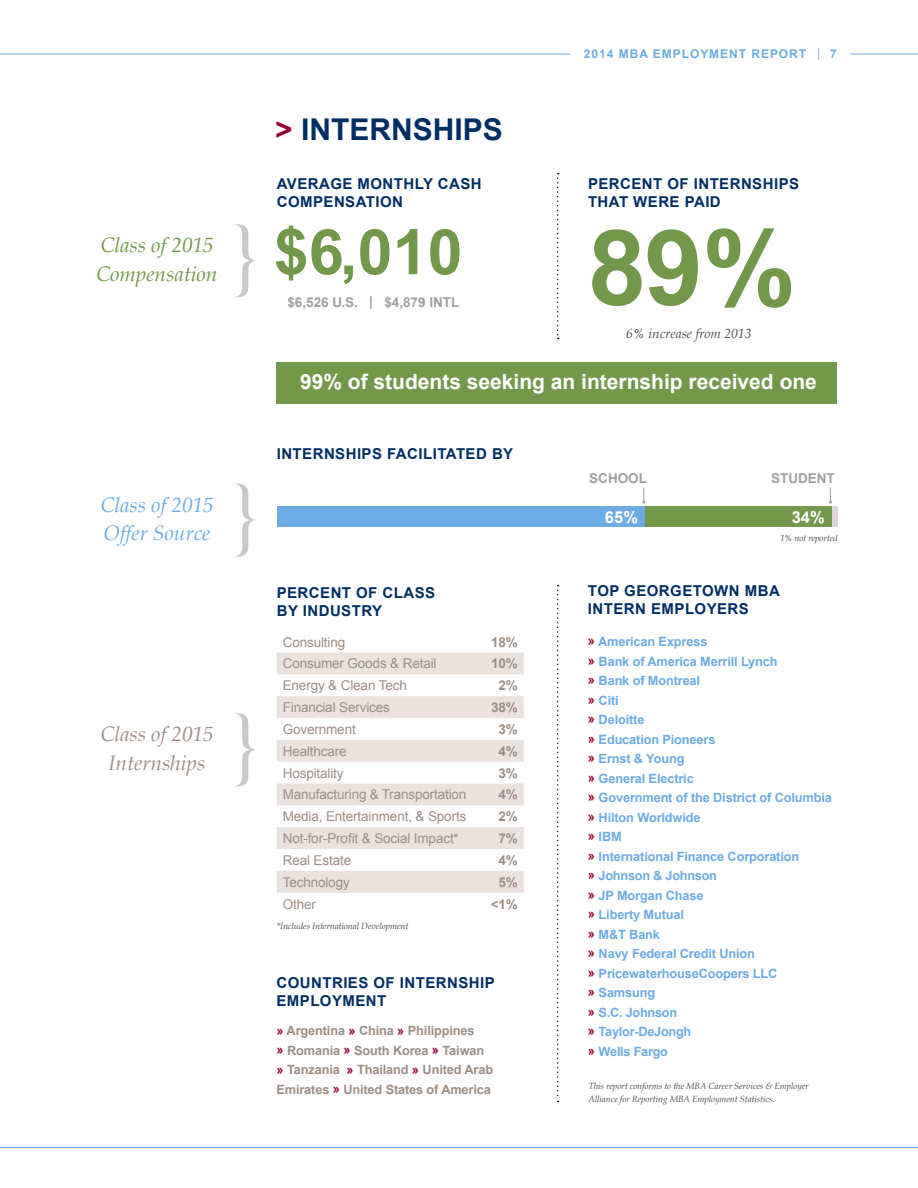
<style>
.page{position:relative;width:918px;height:1188px;background:#fff}
.page>*{position:absolute;margin:0;border:0;box-sizing:border-box;transform-origin:0 0}
.t1{font:700 105px "Arial";color:#73984a}
.t2{font:78px "Book Antiqua";color:#c7c8ca}
.t3{font:700 63px "Arial";color:#73984a}
.t4{font:700 30px "Arial";color:#002d62}
.t5{font:700 21px "Arial";color:#fff}
.t6{font:italic 21px/28px "Book Antiqua";color:#73984a}
.t7{font:italic 21px/28px "Book Antiqua";color:#6dabe4}
.t8{font:italic 21px/28px "Book Antiqua";color:#9d8d85;text-align:center}
.t9{font:700 16.5px "Arial";color:#fff}
.t10{font:700 15px/18px "Arial";letter-spacing:.03em;color:#002d62}
.t11{font:13.5px "Arial";letter-spacing:-.01em;color:#9d8d85}
.t12{font:700 13.5px "Arial";color:#9d9fa2}
.t13{font:700 13.5px "Arial";color:#9d8d85}
.t14{font:italic 13.5px "Book Antiqua";color:#4d4d4f}
.t15{font:700 12.75px/19.5px "Arial";letter-spacing:-.01em;color:#6dabe4}
.t16{font:700 12.75px/19.5px "Arial";letter-spacing:-.01em;color:#9d8d85}
.t17{font:700 12px "Arial";letter-spacing:.08em;color:#6dabe4}
.t18{font:italic 9px/13.5px "Book Antiqua";letter-spacing:-.01em;color:#4d4d4f}
.s1{font-weight:400}
.s2{color:#98002e}
.s3{font-style:inherit}
</style>
<div class="page">
<hr style="left:0;top:1147px;width:918px;height:1px;background:#6dabe4">
<hr style="left:851px;top:54px;width:67px;height:1px;background:#6dabe4">
<hr style="left:0;top:54px;width:570px;height:1px;background:#6dabe4">
<div style="left:277px;top:362px;width:560px;height:42px;background:#73984a"></div>
<svg style="left:557px;top:173px;width:2px;height:166px"></svg>
<svg style="left:642px;top:487px;width:3px;height:17px"></svg>
<div style="left:608px;top:507px;width:224px;height:20px;background:#73984a"></div>
<svg style="left:829px;top:487px;width:3px;height:17px"></svg>
<div style="left:278px;top:507px;width:367px;height:20px;background:#6dabe4"></div>
<svg style="left:557px;top:585px;width:2px;height:517px"></svg>
<svg style="left:277px;top:653px;width:247px;height:240px;fill:#e9e2de"></svg>
<p class="t17" style="left:584px;top:45px;width:255px">2014 MBA EMPLOYMENT REPORT <span class="s1">|</span> 7</p>
<h3 class="t6" style="left:96px;top:232px;width:123px">Class of 2015<br>Compensation</h3>
<h2 class="t2" style="left:233px;top:206px;width:27px">}</h2>
<h3 class="t4" style="left:275px;top:110px;width:229px"><span class="s2">&gt;</span> INTERNSHIPS</h3>
<p class="t10" style="left:277px;top:175px;width:206px">AVERAGE MONTHLY CASH<br>COMPENSATION</p>
<p class="t10" style="left:588px;top:175px;width:213px">PERCENT OF INTERNSHIPS<br>THAT WERE PAID</p>
<h3 class="t3" style="left:274px;top:210px;width:190px">$6,010</h3>
<h1 class="t1" style="left:588px;top:198px;width:210px">89%</h1>
<p class="t12" style="left:287px;top:294px;width:173px">$6,526 U.S. | $4,879 INTL</p>
<p class="t14" style="left:626px;top:326px;width:127px">6% increase from 2013</p>
<h3 class="t5" style="left:300px;top:368px;width:518px">99% of students seeking an internship received one</h3>
<h3 class="t7" style="left:100px;top:491px;width:115px">Class of 2015<br>Offer Source</h3>
<h2 class="t2" style="left:233px;top:465px;width:27px">}</h2>
<h3 class="t8" style="left:100px;top:721px;width:115px">Class of 2015<br>Internships</h3>
<h2 class="t2" style="left:233px;top:695px;width:27px">}</h2>
<p class="t10" style="left:277px;top:445px;width:238px">INTERNSHIPS FACILITATED BY</p>
<p class="t10" style="left:277px;top:584px;width:160px">PERCENT OF CLASS<br>BY INDUSTRY</p>
<p class="t11" style="left:283px;top:633px;width:64px">Consulting</p>
<p class="t13" style="left:491px;top:633px;width:28px">18%</p>
<p class="t11" style="left:283px;top:655px;width:155px">Consumer Goods &amp; Retail</p>
<p class="t13" style="left:491px;top:655px;width:28px">10%</p>
<p class="t11" style="left:283px;top:677px;width:126px">Energy &amp; Clean Tech</p>
<p class="t13" style="left:498px;top:676px;width:21px">2%</p>
<p class="t11" style="left:283px;top:698px;width:109px">Financial Services</p>
<p class="t13" style="left:491px;top:698px;width:28px">38%</p>
<p class="t11" style="left:283px;top:720px;width:75px">Government</p>
<p class="t13" style="left:498px;top:720px;width:21px">3%</p>
<p class="t11" style="left:283px;top:742px;width:66px">Healthcare</p>
<p class="t13" style="left:498px;top:742px;width:21px">4%</p>
<p class="t11" style="left:283px;top:764px;width:62px">Hospitality</p>
<p class="t13" style="left:498px;top:764px;width:21px">3%</p>
<p class="t11" style="left:283px;top:786px;width:185px">Manufacturing &amp; Transportation</p>
<p class="t13" style="left:498px;top:786px;width:21px">4%</p>
<p class="t11" style="left:283px;top:808px;width:185px">Media, Entertainment, &amp; Sports</p>
<p class="t13" style="left:498px;top:807px;width:21px">2%</p>
<p class="t11" style="left:283px;top:829px;width:178px">Not-for-Profit &amp; Social Impact*</p>
<p class="t13" style="left:498px;top:829px;width:21px">7%</p>
<p class="t11" style="left:283px;top:851px;width:70px">Real Estate</p>
<p class="t13" style="left:498px;top:851px;width:21px">4%</p>
<p class="t11" style="left:283px;top:873px;width:69px">Technology</p>
<p class="t13" style="left:498px;top:873px;width:21px">5%</p>
<p class="t11" style="left:283px;top:895px;width:35px">Other</p>
<p class="t13" style="left:491px;top:895px;width:29px">&lt;1%</p>
<p class="t18" style="left:277px;top:919px;width:133px"><span class="s3">*</span>Includes International Development</p>
<p class="t10" style="left:276px;top:974px;width:220px">COUNTRIES OF INTERNSHIP<br>EMPLOYMENT</p>
<p class="t16" style="left:276px;top:1022px;width:218px"><span class="s2">»</span> Argentina <span class="s2">»</span> China <span class="s2">»</span> Philippines<br><span class="s2">»</span> Romania <span class="s2">»</span> South Korea <span class="s2">»</span> Taiwan <span class="s2">»</span> Tanzania <span class="s2">»</span> Thailand <span class="s2">»</span> United Arab Emirates <span class="s2">»</span> United States of America</p>
<p class="t12" style="left:589px;top:469px;width:59px">SCHOOL</p>
<p class="t9" style="left:605px;top:506px;width:35px">65%</p>
<p class="t12" style="left:771px;top:469px;width:65px">STUDENT</p>
<p class="t9" style="left:792px;top:506px;width:35px">34%</p>
<p class="t18" style="left:780px;top:531px;width:59px">1% not reported</p>
<p class="t10" style="left:588px;top:582px;width:193px">TOP GEORGETOWN MBA<br>INTERN EMPLOYERS</p>
<p class="t15" style="left:588px;top:632px;width:245px"><span class="s2">»</span> American Express<br><span class="s2">»</span> Bank of America Merrill Lynch<br><span class="s2">»</span> Bank of Montreal<br><span class="s2">»</span> Citi<br><span class="s2">»</span> Deloitte<br><span class="s2">»</span> Education Pioneers<br><span class="s2">»</span> Ernst &amp; Young<br><span class="s2">»</span> General Electric<br><span class="s2">»</span> Government of the District of Columbia <span class="s2">»</span> Hilton Worldwide<br><span class="s2">»</span> IBM<br><span class="s2">»</span> International Finance Corporation<br><span class="s2">»</span> Johnson &amp; Johnson<br><span class="s2">»</span> JP Morgan Chase<br><span class="s2">»</span> Liberty Mutual<br><span class="s2">»</span> M&amp;T Bank<br><span class="s2">»</span> Navy Federal Credit Union<br><span class="s2">»</span> PricewaterhouseCoopers LLC<br><span class="s2">»</span> Samsung<br><span class="s2">»</span> S.C. Johnson<br><span class="s2">»</span> Taylor-DeJongh<br><span class="s2">»</span> Wells Fargo</p>
<p class="t18" style="left:588px;top:1079px;width:222px">This report conforms to the MBA Career Services &amp; Employer<br>Alliance for Reporting MBA Employment Statistics.</p>
</div>
